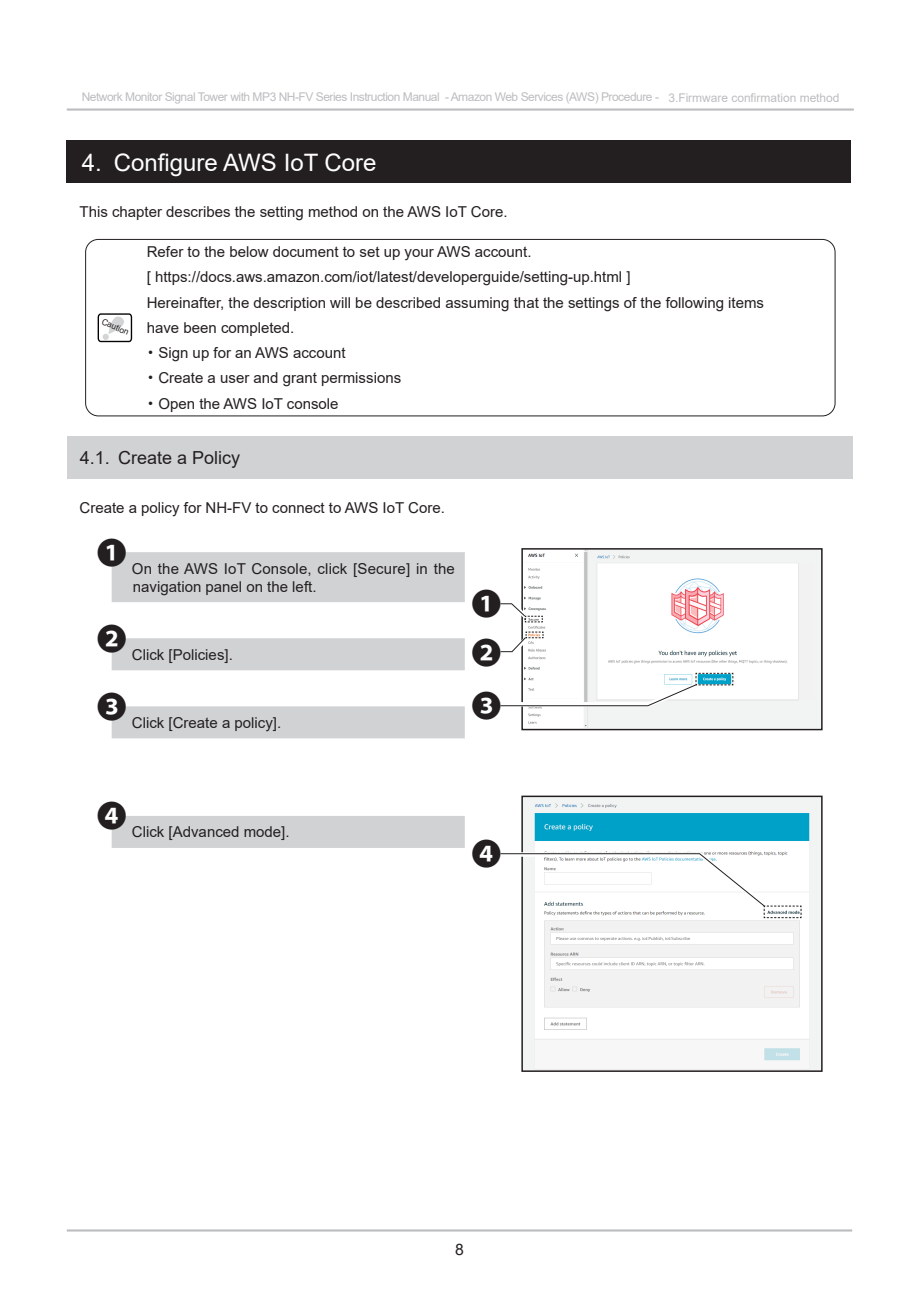
<style>
.page{position:relative;width:919px;height:1289px;background:#fff}
.page>*{position:absolute;margin:0;border:0;box-sizing:border-box;transform-origin:0 0}
.t1{font:500 30px/53.4px "Koz Go Pro";color:#231f20}
.t2{font:24px "Arial";color:#fff}
.t3{font:18px "Arial";color:#231f20}
.t4{font:15.75px "Arial";color:#231f20}
.t5{font:15px/25.2px "Arial";color:#231f20}
.t6{font:12px "Arial";letter-spacing:-.04em;color:#bcbdc0}
.t7{font:8.7px "Arial";color:#231f20;scale:.96 1}
.s1{font-size:8.55px}
.s2{font-family:"Koz Go Pro";font-weight:500}
</style>
<div class="page">
<hr style="left:67px;top:1229px;width:785px;height:2px;background:#bcbdc0">
<hr style="left:67px;top:108px;width:786px;height:3px;background:#bcbdc0">
<div style="left:67px;top:140px;width:784px;height:43px;background:#231f20"></div>
<div style="left:67px;top:436px;width:785px;height:42px;background:#d1d2d4"></div>
<svg style="left:97px;top:313px;width:35px;height:29px"></svg>
<div style="left:85px;top:239px;width:750px;height:177px;border:1px solid #231f20;border-radius:13px"></div>
<div style="left:112px;top:552px;width:353px;height:50px;background:#d1d2d4"></div>
<img style="left:524px;top:551px;width:295px;height:176px">
<div style="left:521px;top:548px;width:301px;height:182px;border:2px solid #231f20"></div>
<svg style="left:500px;top:599px;width:43px;height:23px"></svg>
<svg style="left:500px;top:672px;width:233px;height:36px"></svg>
<img style="left:524px;top:798px;width:295px;height:270px">
<div style="left:521px;top:795px;width:301px;height:276px;border:2px solid #231f20"></div>
<div style="left:112px;top:638px;width:353px;height:32px;background:#d1d2d4"></div>
<div style="left:112px;top:706px;width:353px;height:32px;background:#d1d2d4"></div>
<div style="left:112px;top:816px;width:353px;height:31px;background:#d1d2d4"></div>
<svg style="left:500px;top:631px;width:43px;height:25px"></svg>
<svg style="left:500px;top:850px;width:301px;height:68px"></svg>
<p class="t6" style="left:82px;top:89px;width:759px">Network Monitor Signal Tower with MP3 NH-FV Series Instruction Manual - Amazon Web Services (AWS) Procedure - 3.Firmware confirmation method</p>
<h2 class="t2" style="left:82px;top:146px;width:296px">4. Configure AWS IoT Core</h2>
<p class="t5" style="left:80px;top:199px;width:429px">This chapter describes the setting method on the AWS IoT Core.</p>
<p class="t7" style="left:105px;top:316px;width:31px;rotate:23deg">Cautio<span class="s1">n</span></p>
<p class="t5" style="left:143px;top:239px;width:622px">Refer to the below document to set up your AWS account.<br>[ https://docs.aws.amazon.com/iot/latest/developerguide/setting-up.html ]<br>Hereinafter, the description will be described assuming that the settings of the following items have been completed.<br><span class="s2">・</span> Sign up for an AWS account<br><span class="s2">・</span> Create a user and grant permissions<br><span class="s2">・</span> Open the AWS IoT console</p>
<p class="t3" style="left:80px;top:445px;width:162px">4.1. Create a Policy</p>
<p class="t5" style="left:80px;top:495px;width:367px">Create a policy for NH-FV to connect to AWS IoT Core.</p>
<h1 class="t1" style="left:97px;top:527px;width:31px">❶</h1>
<p class="t5" style="left:132px;top:559px;width:324px;line-height:18px">On the AWS IoT Console, click [Secure] in the navigation panel on the left.</p>
<p class="t5" style="left:97px;top:641px;width:138px"><sup>❷</sup> Click [Policies].</p>
<p class="t5" style="left:97px;top:709px;width:186px"><sup>❸</sup> Click [Create a policy].</p>
<h1 class="t1" style="left:471px;top:579px;width:31px">❶</h1>
<h1 class="t1" style="left:471px;top:627px;width:31px">❷<br>❸</h1>
<p class="t5" style="left:97px;top:819px;width:194px"><sup>❹</sup> Click [Advanced mode].</p>
<h1 class="t1" style="left:471px;top:829px;width:31px">❹</h1>
<p class="t4" style="left:455px;top:1238px;width:10px">8</p>
</div>
